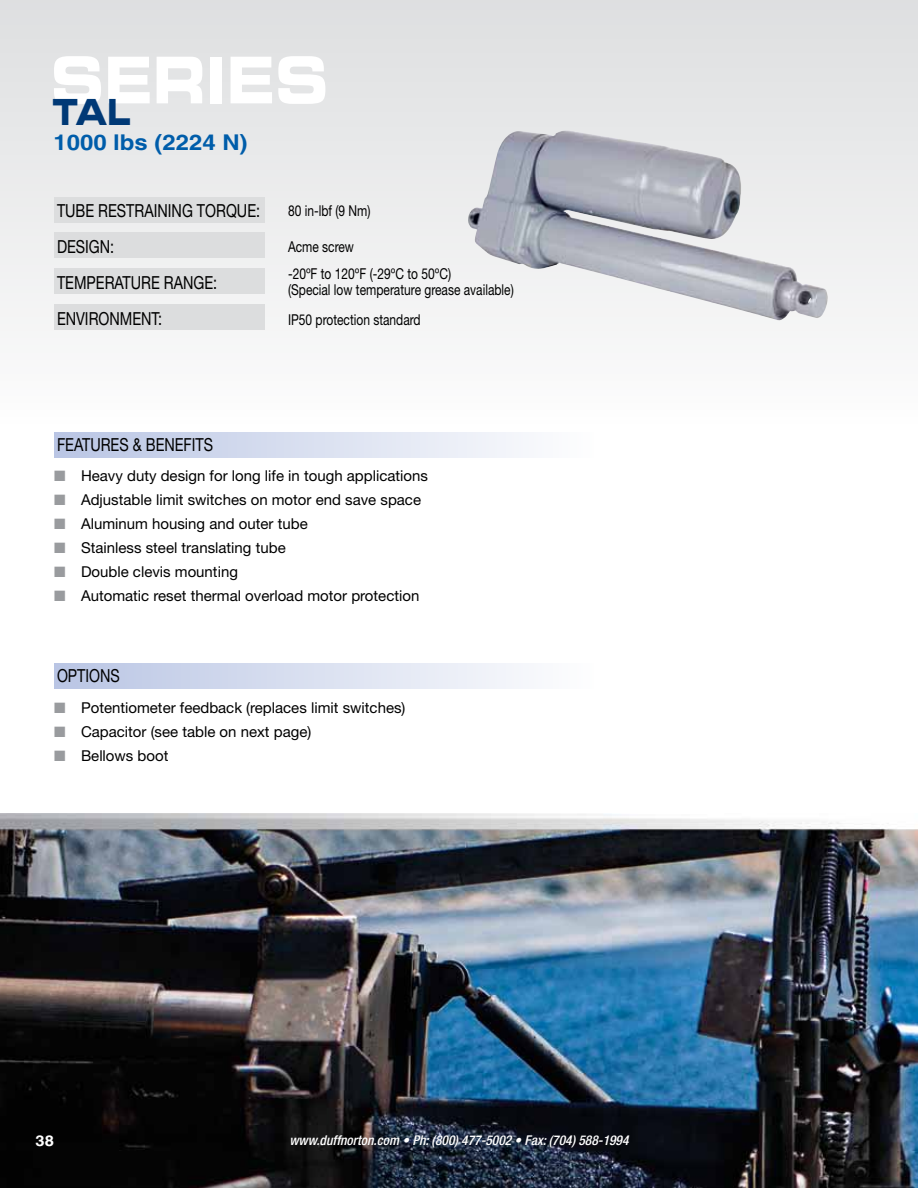
<style>
.page{position:relative;width:918px;height:1188px;background:#fff}
.page>*{position:absolute;margin:0;border:0;box-sizing:border-box;transform-origin:0 0}
.t1{font:64.5px "Eurostile LT Bold Extended Two";color:#fff;scale:.8 1}
.t2{font:36px "Eurostile LT Bold Extended Two";color:#003976;scale:.8 1}
.t3{font:700 21.75px "Helvetica";color:#005daa;scale:1.1 1}
.t4{font:18px/36px "Helvetica Neue";color:#000;scale:.8 1}
.t5{font:15px "Helvetica Neue";color:#000}
.t6{font:15px/26.2px "Helvetica Neue";color:#000;scale:.8 1}
.t7{font:700 15px "Helvetica";color:#fff;scale:1.1 1}
.t8{font:italic 500 condensed 13.5px "Helvetica Neue";color:#fff}
.s1{color:#999b9e}
</style>
<div class="page">
<img style="left:0;top:814px;width:918px;height:374px">
<div style="left:0;top:0;width:918px;height:428px;background:linear-gradient(to bottom,#dddfe0,#fdfdfd)"></div>
<div style="left:54px;top:663px;width:540px;height:26px;background:linear-gradient(to right,#b9c5e4,#fefefe)"></div>
<div style="left:54px;top:432px;width:540px;height:26px;background:linear-gradient(to right,#b9c5e4,#fefefe)"></div>
<div style="left:54px;top:197px;width:211px;height:25px;background:#dcddde"></div>
<div style="left:54px;top:232px;width:211px;height:26px;background:#dcddde"></div>
<div style="left:54px;top:268px;width:211px;height:26px;background:#dcddde"></div>
<div style="left:54px;top:304px;width:211px;height:26px;background:#dcddde"></div>
<img style="left:466px;top:130px;width:364px;height:191px">
<h1 class="t1" style="left:51px;top:35px;width:349px">SERIES</h1>
<h2 class="t2" style="left:52px;top:87px;width:99px">TAL</h2>
<h3 class="t3" style="left:53px;top:130px;width:178px">1000 lbs (2224 N)</h3>
<p class="t4" style="left:57px;top:192px;width:255px">TUBE RESTRAINING TORQUE:<br>DESIGN:<br>TEMPE</p>
<p class="t4" style="left:57px;top:264px;width:202px;text-indent:48px">RATURE RANGE :<br>ENVIRONMENT:</p>
<p class="t6" style="left:288px;top:198px;width:105px">80 in-lbf (9 Nm)</p>
<p class="t6" style="left:288px;top:234px;width:205px">Acme screw<br>-20ºF to 120ºF (-29ºC to 50ºC)</p>
<p class="t6" style="left:288px;top:275px;width:284px;line-height:29.5px">(Special low temperature grease available)<br>IP50 protection standard</p>
<p class="t4" style="left:57px;top:427px;width:197px">FEATURES &amp; BENEFITS</p>
<p class="t5" style="left:54px;top:467px;width:375px"><span class="s1">■</span> Heavy duty design for long life in tough applications</p>
<p class="t5" style="left:54px;top:491px;width:369px"><span class="s1">■</span> Adjustable limit switches on motor end save space</p>
<p class="t5" style="left:54px;top:515px;width:255px"><span class="s1">■</span> Aluminum housing and outer tube</p>
<p class="t5" style="left:54px;top:539px;width:233px"><span class="s1">■</span> Stainless steel translating tube</p>
<p class="t5" style="left:54px;top:563px;width:185px"><span class="s1">■</span> Double clevis mounting</p>
<p class="t5" style="left:54px;top:587px;width:367px"><span class="s1">■</span> Automatic reset thermal overload motor protection</p>
<p class="t4" style="left:57px;top:657px;width:80px">OPTIONS</p>
<p class="t5" style="left:54px;top:698px;width:353px"><span class="s1">■</span> Potentiometer feedback (replaces limit switches)</p>
<p class="t5" style="left:54px;top:722px;width:259px"><span class="s1">■</span> Capacitor (see table on next page)</p>
<p class="t5" style="left:54px;top:746px;width:116px"><span class="s1">■</span> Bellows boot</p>
<p class="t7" style="left:36px;top:1131px;width:18px">38</p>
<p class="t8" style="left:289px;top:1132px;width:341px">www.duffnorton.com • Ph: (800) 477-5002 • Fax: (704) 588-1994</p>
</div>
